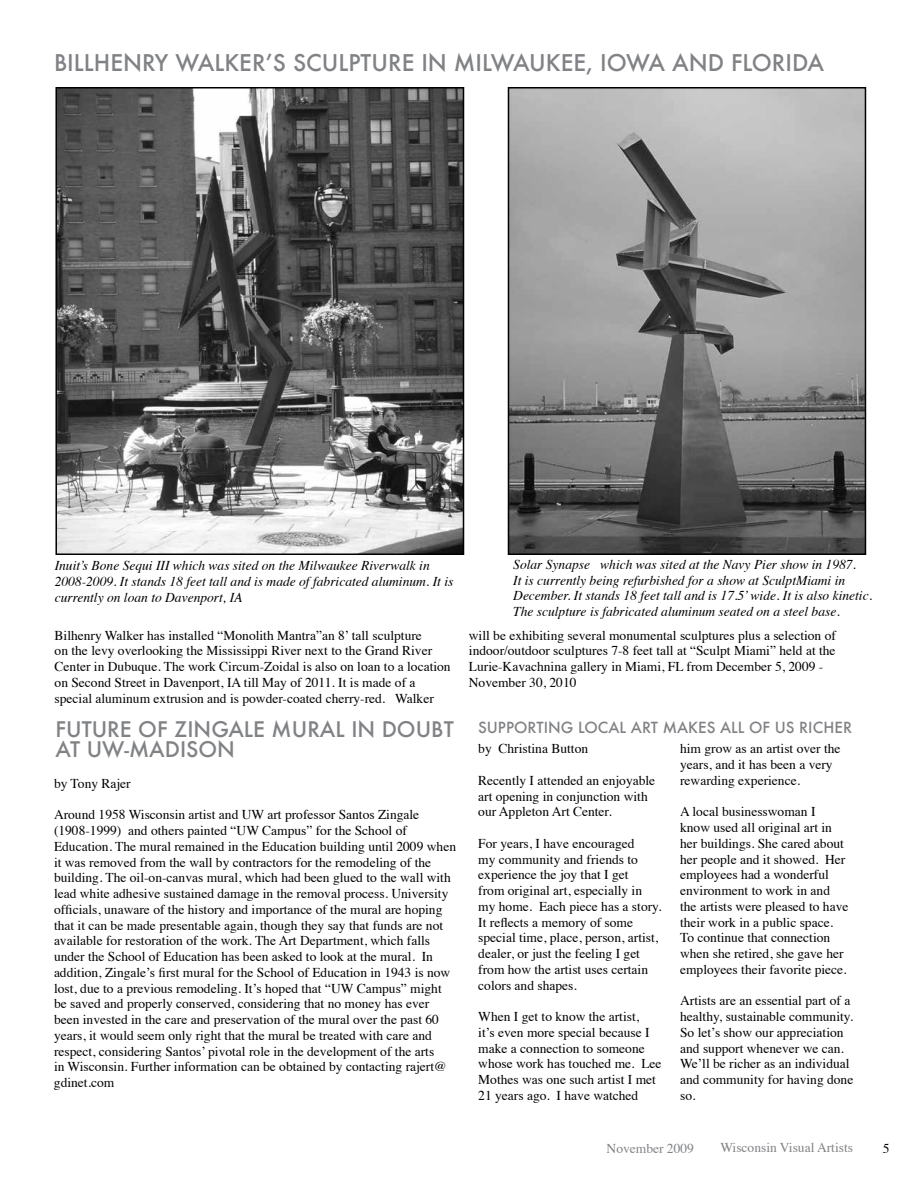
<style>
.page{position:relative;width:918px;height:1188px;background:#fff}
.page>*{position:absolute;margin:0;border:0;box-sizing:border-box;transform-origin:0 0}
.t1{font:500 22.5px "Futura";color:#808285}
.t2{font:500 21px/19.5px "Futura";color:#808285}
.t3{font:500 15px "Futura";color:#808285}
.t4{font:13.5px/15.8px "Times";color:#000}
.t5{font:italic 13.5px/15.8px "Times";color:#000}
.t6{font:13.5px "Times";color:#808285}
</style>
<div class="page">
<img style="left:58px;top:90px;width:403px;height:462px">
<div style="left:55px;top:87px;width:409px;height:468px;border:2px solid #000"></div>
<img style="left:511px;top:90px;width:352px;height:462px">
<div style="left:508px;top:87px;width:358px;height:468px;border:2px solid #000"></div>
<h1 class="t1" style="left:54px;top:48px;width:772px">BILLHENRY WALKER’S SC ULPTURE IN MILWAUKEE, I OWA AND FLORIDA</h1>
<p class="t5" style="left:55px;top:557px;width:400px">Inuit’s Bone Sequi III which was sited on the Milwaukee Riverwalk in<br>2008-2009. It stands 18 feet tall and is made of fabricated aluminum. It is currently on loan to Davenport, IA</p>
<p class="t5" style="left:513px;top:556px;width:360px">Solar Synapse which was sited at the Navy Pier show in 1987.<br>It is currently being refurbished for a show at SculptMiami in December. It stands 18 feet tall and is 17.5’ wide. It is also kinetic.<br>The sculpture is fabricated aluminum seated on a steel base.</p>
<p class="t4" style="left:55px;top:626px;width:398px">Bilhenry Walker has installed “Monolith Mantra”an 8’ tall sculpture<br>on the levy overlooking the Mississippi River next to the Grand River Center in Dubuque. The work Circum-Zoidal is also on loan to a location on Second Street in Davenport, IA till May of 2011. It is made of a special aluminum extrusion and is powder-coated cherry-red. Walker</p>
<p class="t4" style="left:469px;top:626px;width:369px">will be exhibiting several monumental sculptures plus a selection of indoor/outdoor sculptures 7-8 feet tall at “Sculpt Miami” held at the Lurie-Kavachnina gallery in Miami, FL from December 5, 2009 - November 30, 2010</p>
<h2 class="t2" style="left:56px;top:720px;width:400px">FUTURE OF ZINGALE MURAL IN DOUBT<br>AT UW-MADISON</h2>
<p class="t4" style="left:54px;top:774px;width:78px">by Tony Rajer</p>
<p class="t4" style="left:54px;top:806px;width:404px">Around 1958 Wisconsin artist and UW art professor Santos Zingale (1908-1999) and others painted “UW Campus” for the School of Education. The mural remained in the Education building until 2009 when it was removed from the wall by contractors for the remodeling of the building. The oil-on-canvas mural, which had been glued to the wall with lead white adhesive sustained damage in the removal process. University officials, unaware of the history and importance of the mural are hoping that it can be made presentable again, though they say that funds are not available for restoration of the work. The Art Department, which falls under the School of Education has been asked to look at the mural. In addition, Zingale’s first mural for the School of Education in 1943 is now lost, due to a previous remodeling. It’s hoped that “UW Campus” might be saved and properly conserved, considering that no money has ever been invested in the care and preservation of the mural over the past 60 years, it would seem only right that the mural be treated with care and respect, considering Santos’ pivotal role in the development of the arts<br>in Wisconsin. Further information can be obtained by contacting rajert@ gdinet.com</p>
<p class="t3" style="left:478px;top:718px;width:375px">SUPPORTING LOCAL ART MAKES ALL OF US RICH ER</p>
<p class="t4" style="left:478px;top:740px;width:111px">by Christina Button</p>
<p class="t4" style="left:478px;top:771px;width:178px">Recently I attended an enjoyable art opening in conjunction with our Appleton Art Center.</p>
<p class="t4" style="left:478px;top:834px;width:185px">For years, I have encouraged<br>my community and friends to experience the joy that I get<br>from original art, especially in my home. Each piece has a story.<br>It reflects a memory of some special time, place, person, artist, dealer, or just the feeling I get from how the artist uses certain colors and shapes.</p>
<p class="t4" style="left:478px;top:1008px;width:185px">When I get to know the artist,<br>it’s even more special because I make a connection to someone whose work has touched me. Lee<br>Mothes was one such artist I met<br>21 years ago. I have watched</p>
<p class="t4" style="left:680px;top:740px;width:162px">him grow as an artist over the years, and it has been a very rewarding experience.</p>
<p class="t4" style="left:680px;top:803px;width:170px">A local businesswoman I<br>know used all original art in her buildings. She cared about her people and it showed. Her employees had a wonderful environment to work in and the artists were pleased to have their work in a public space.<br>To continue that connection when she retired, she gave her employees their favorite piece.</p>
<p class="t4" style="left:680px;top:992px;width:175px">Artists are an essential part of a healthy, sustainable community.<br>So let’s show our appreciation and support whenever we can.<br>We’ll be richer as an individual and community for having done so.</p>
<p class="t6" style="left:607px;top:1135px;width:89px">November 2009</p>
<p class="t6" style="left:720px;top:1135px;width:134px">Wisconsin Visual Artists</p>
<p class="t4" style="left:883px;top:1139px;width:8px">5</p>
</div>
